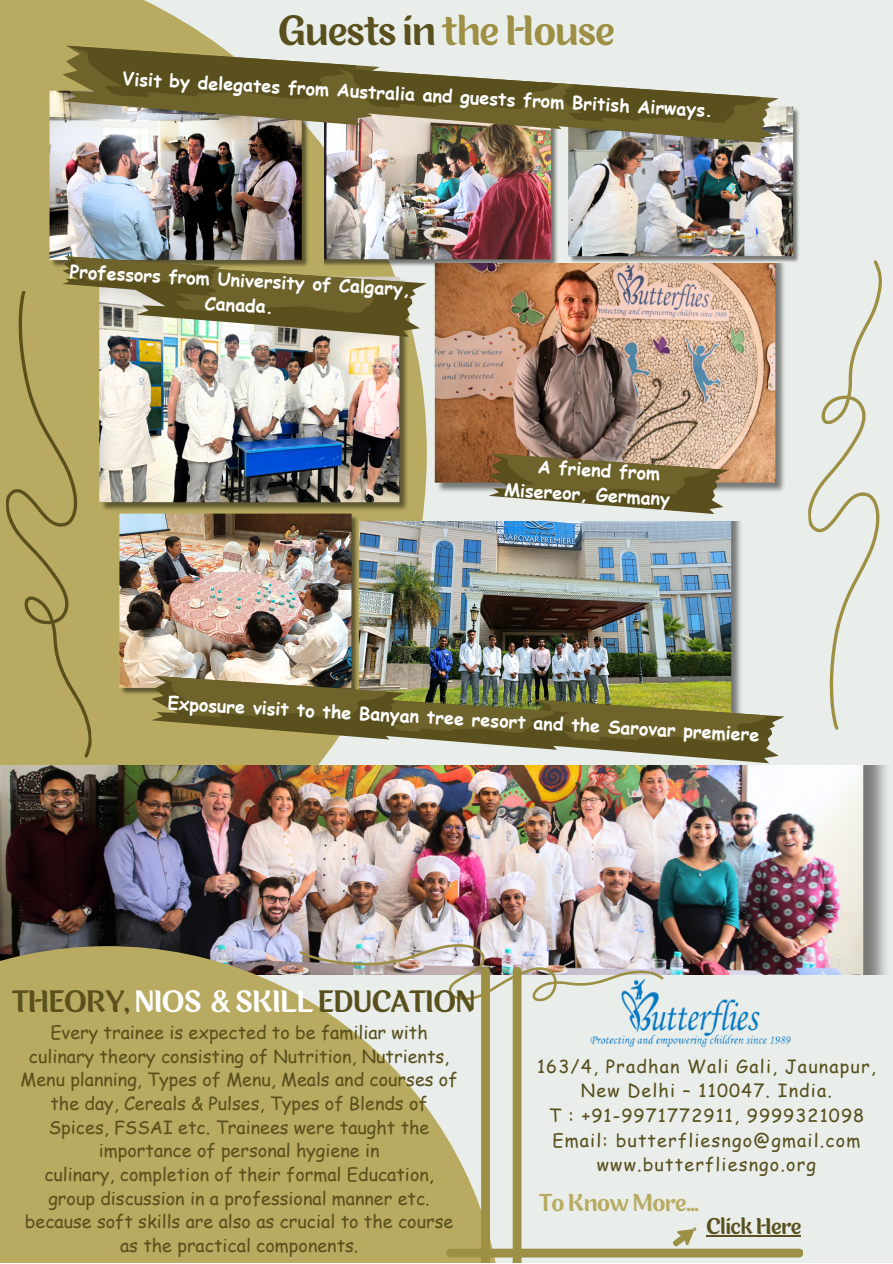
<style>
.page{position:relative;width:893px;height:1264px;background:#fff}
.page>*{position:absolute;margin:0;border:0;box-sizing:border-box;transform-origin:0 0}
.t1{font:39px "Para";color:#59501e}
.t2{font:28.5px "Para";color:#59501e}
.t3{font:22.5px "Para";color:#b8aa60}
.t4{font:21px "Para";color:#59501e}
.t5{font:18px/23.5px "Comic Sans MS";color:#59501e;text-align:center}
.t6{font:700 18px/24.6px "Comic Sans MS";color:#fff}
.t7{font:18px "Comic Sans MS";letter-spacing:.065em;color:#59501e}
.s1{color:#9d8f44}
.s2{color:#fff}
</style>
<div class="page">
<div style="left:0;top:0;width:892px;height:1262px;background:#e9eeea"></div>
<svg style="left:0;top:0;width:324px;height:765px;fill:#b8aa60"></svg>
<img style="left:0;top:765px;width:887px;height:209px">
<div style="left:0;top:946px;width:503px;height:316px;background:#b8aa60"></div>
<img style="left:46px;top:90px;width:268px;height:166px">
<img style="left:296px;top:909px;width:368px;height:125px">
<img style="left:324px;top:143px;width:234px;height:113px">
<img style="left:568px;top:106px;width:231px;height:156px">
<svg style="left:446px;top:966px;width:356px;height:296px"></svg>
<svg style="left:808px;top:260px;width:74px;height:470px"></svg>
<img style="left:1px;top:256px;width:783px;height:507px">
<svg style="left:62px;top:46px;width:717px;height:97px"></svg>
<p class="t1" style="left:278px;top:14px;width:337px">Guests in <span class="s1">the House</span></p>
<p class="t6" style="left:123px;top:66px;width:593px;rotate:3deg">Visit by delegates from Australia and guests from British Airways.</p>
<p class="t6" style="left:71px;top:258px;width:343px;text-align:center;rotate:3deg">Professors from University of Calgary,<br>Canada.</p>
<p class="t6" style="left:506px;top:452px;width:167px;text-indent:32px;rotate:3deg">A friend from<br>Misereor, Germany</p>
<p class="t6" style="left:168px;top:690px;width:594px;rotate:3deg">Exposure visit to the Banyan tree resort and the Sarovar premiere</p>
<p class="t2" style="left:12px;top:989px;width:464px">THEORY, <span class="s2">NIOS &amp; SKILL</span> EDUCATION</p>
<p class="t5" style="left:50px;top:1020px;width:379px">Every trainee is expected to be familiar with</p>
<p class="t5" style="left:29px;top:1043px;width:421px">culinary theory consisting of Nutrition, Nutrients,</p>
<p class="t5" style="left:21px;top:1067px;width:438px">Menu planning, Types of Menu, Meals and courses of</p>
<p class="t5" style="left:50px;top:1090px;width:378px">the day, Cereals &amp; Pulses, Types of Blends of</p>
<p class="t5" style="left:49px;top:1114px;width:382px">Spices, FSSAI etc. Trainees were taught the importance of personal hygiene in</p>
<p class="t5" style="left:44px;top:1161px;width:391px">culinary, completion of their formal Education,</p>
<p class="t5" style="left:48px;top:1185px;width:383px">group discussion in a professional manner etc.</p>
<p class="t5" style="left:25px;top:1209px;width:430px">because soft skills are also as crucial to the course</p>
<p class="t5" style="left:120px;top:1232px;width:240px">as the practical components.</p>
<p class="t7" style="left:537px;top:1052px;width:340px">163/4, Pradhan Wali Gali, Jaunapur,</p>
<p class="t7" style="left:581px;top:1077px;width:252px">New Delhi – 110047. India.</p>
<p class="t7" style="left:548px;top:1102px;width:317px">T : +91-9971772911, 9999321098</p>
<p class="t7" style="left:552px;top:1126px;width:309px">Email: butterfliesngo@gmail.com</p>
<p class="t7" style="left:596px;top:1151px;width:221px">www.butterfliesngo.org</p>
<p class="t3" style="left:539px;top:1193px;width:161px">To Know More...</p>
<p class="t4" style="left:706px;top:1217px;width:96px">Click Here</p>
</div>
